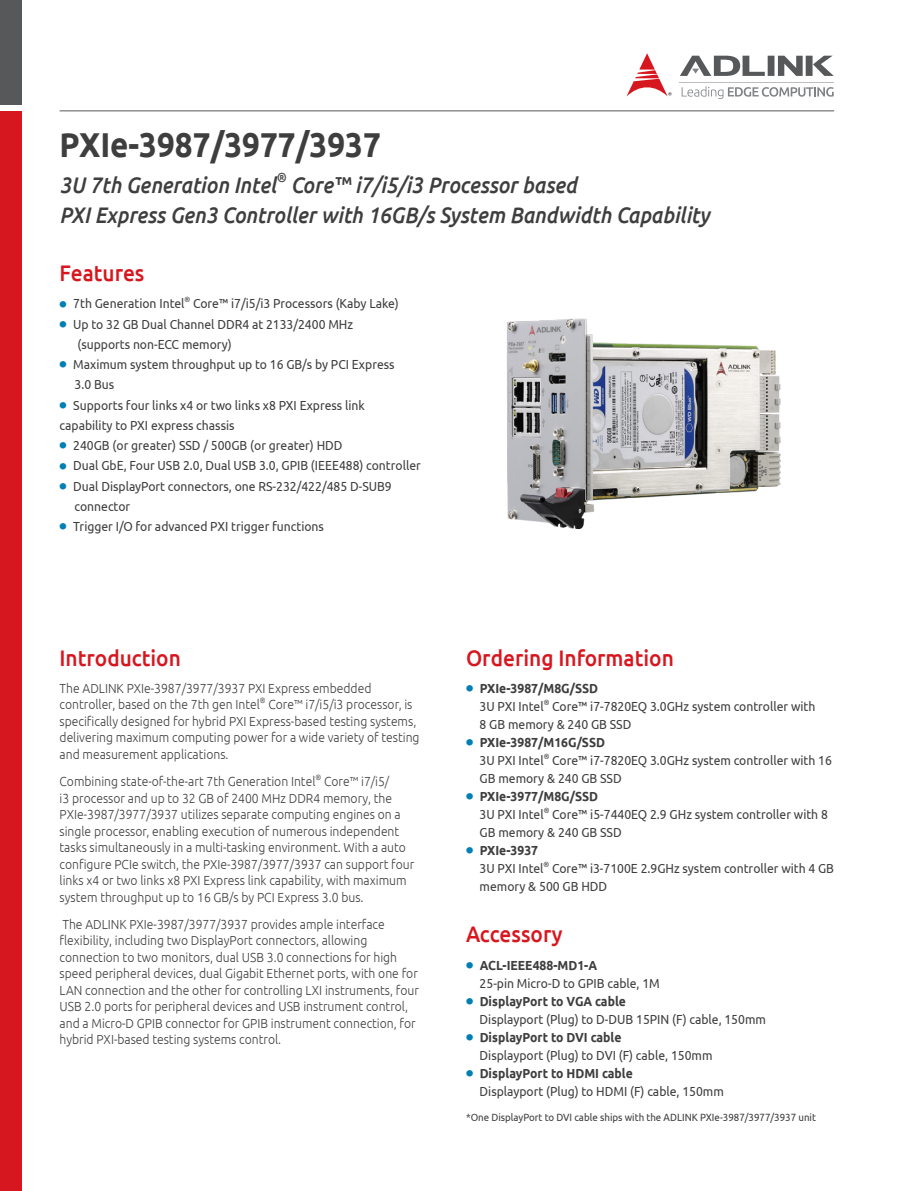
<style>
.page{position:relative;width:915px;height:1191px;background:#fff}
.page>*{position:absolute;margin:0;border:0;box-sizing:border-box;transform-origin:0 0}
.t1{font:700 34.5px "Ubuntu";color:#3e3e3f;scale:.91 1}
.t2{font:italic 500 22.5px/30px "Ubuntu";color:#3e3e3f;scale:.91 1}
.t3{font:500 22.5px "Ubuntu";color:#d7171f;scale:.93 1}
.t4{font:300 13.2px/16.5px "Ubuntu";color:#3e3e3f;scale:.92 1}
.t5{font:13.2px/18px "Ubuntu";color:#3e3e3f;scale:.92 1}
.t6{font:700 13.2px/18px "Ubuntu";color:#3e3e3f;scale:.92 1}
.t7{font:italic 500 13.05px "Ubuntu";color:#3e3e3f;scale:.91 1}
.t8{font:10.5px "Ubuntu";color:#3e3e3f;scale:.92 1}
.t9{font:7.65px "Ubuntu";color:#3e3e3f;scale:.92 1}
.t10{font:300 7.65px "Ubuntu";color:#3e3e3f;scale:.92 1}
.s1{font-family:"Adobe Ming Std";font-weight:300;font-size:7.2px;color:#007fb4}
.s2{font-weight:400}
.s3{font-weight:700}
</style>
<div class="page">
<div style="left:0;top:111px;width:21px;height:1080px;background:#d7171f"></div>
<div style="left:0;top:0;width:21px;height:104px;background:#57585a"></div>
<hr style="left:60px;top:110px;width:773px;height:1px;background:#57585a">
<svg style="left:680px;top:56px;width:153px;height:20px"></svg>
<svg style="left:626px;top:53px;width:45px;height:44px"></svg>
<svg style="left:681px;top:86px;width:152px;height:13px"></svg>
<hr style="left:679px;top:82px;width:154px;height:1px;background:#bcbdc0">
<img style="left:507px;top:318px;width:274px;height:212px">
<h1 class="t1" style="left:60px;top:124px;width:354px">PXIe-3987/3977/3937</h1>
<h2 class="t2" style="left:60px;top:169px;width:239px">3U 7th Generation Intel</h2>
<p class="t7" style="left:276px;top:169px;width:12px">®</p>
<h2 class="t2" style="left:60px;top:169px;width:715px;text-indent:231px">Core™ i7/i5/i3 Processor based<br>PXI Express Gen3 Controller with 16GB/s System Bandwidth Capability</h2>
<h2 class="t3" style="left:60px;top:259px;width:93px">Features</h2>
<p class="t5" style="left:60px;top:294px;width:137px"><span class="s1">●</span> 7th Generation Intel</p>
<p class="t9" style="left:184px;top:295px;width:8px">®</p>
<p class="t5" style="left:193px;top:294px;width:225px">Core™ i7/i5/i3 Processors (Kaby Lake)</p>
<p class="t5" style="left:77px;top:313px;width:301px;line-height:20.2px;text-indent:-18px"><span class="s1">●</span> Up to 32 GB Dual Channel DDR4 at 2133/2400 MHz (supports non-ECC memory)</p>
<p class="t5" style="left:75px;top:354px;width:349px;line-height:20.2px;text-indent:-15px"><span class="s1">●</span> Maximum system throughput up to 16 GB/s by PCI Express<br>3.0 Bus</p>
<p class="t5" style="left:60px;top:394px;width:333px;line-height:20.2px"><span class="s1">●</span> Supports four links x4 or two links x8 PXI Express link capability to PXI express chassis</p>
<p class="t5" style="left:60px;top:436px;width:309px"><span class="s1">●</span> 240GB (or greater) SSD / 500GB (or greater) HDD</p>
<p class="t5" style="left:60px;top:456px;width:394px"><span class="s1">●</span> Dual GbE, Four USB 2.0, Dual USB 3.0, GPIB (IEEE488) controller</p>
<p class="t5" style="left:75px;top:475px;width:346px;line-height:20.2px;text-indent:-15px"><span class="s1">●</span> Dual DisplayPort connectors, one RS-232/422/485 D-SUB9 connector</p>
<p class="t5" style="left:60px;top:517px;width:289px"><span class="s1">●</span> Trigger I/O for advanced PXI trigger functions</p>
<h2 class="t3" style="left:60px;top:643px;width:132px">Introduction</h2>
<p class="t4" style="left:60px;top:679px;width:340px">The ADLINK PXIe-3987/3977/3937 PXI Express embedded controller, based on the 7th gen Intel</p>
<p class="t10" style="left:260px;top:696px;width:8px">®</p>
<p class="t4" style="left:60px;top:696px;width:392px;text-indent:209px">Core™ i7/i5/i3 processor, is specifically designed for hybrid PXI Express-based testing systems, delivering maximum computing power for a wide variety of testing and measurement applications.</p>
<p class="t4" style="left:60px;top:773px;width:279px">Combining state-of-the-art 7th Generation Intel</p>
<p class="t10" style="left:315px;top:772px;width:8px">®</p>
<p class="t4" style="left:60px;top:773px;width:387px;text-indent:264px">Core™ i7/i5/<br>i3 processor and up to 32 GB of 2400 MHz DDR4 memory, the PXIe-3987/3977/3937 utilizes separate computing engines on a single processor, enabling execution of numerous independent tasks simultaneously in a multi-tasking environment. With a auto configure PCIe switch, the PXIe-3987/3977/3937 can support four links x4 or two links x8 PXI Express link capability, with maximum system throughput up to 16 GB/s by PCI Express 3.0 bus.</p>
<p class="t4" style="left:60px;top:915px;width:392px">The ADLINK PXIe-3987/3977/3937 provides ample interface flexibility, including two DisplayPort connectors, allowing connection to two monitors, dual USB 3.0 connections for high speed peripheral devices, dual Gigabit Ethernet ports, with one for LAN connection and the other for controlling LXI instruments, four USB 2.0 ports for peripheral devices and USB instrument control, and a Micro-D GPIB connector for GPIB instrument connection, for hybrid PXI-based testing systems control.</p>
<h2 class="t3" style="left:466px;top:643px;width:225px">Ordering Information</h2>
<p class="t6" style="left:479px;top:679px;width:130px;text-indent:-14px"><span class="s1">●</span> PXIe-3987/M8G/SSD<br><span class="s2">3U PXI Intel</span></p>
<p class="t9" style="left:543px;top:697px;width:8px">®</p>
<p class="t5" style="left:479px;top:697px;width:366px;text-indent:73px">Core™ i7-7820EQ 3.0GHz system controller with<br>8 GB memory &amp; 240 GB SSD</p>
<p class="t6" style="left:479px;top:733px;width:138px;text-indent:-14px"><span class="s1">●</span> PXIe-3987/M16G/SSD<br><span class="s2">3U PXI Intel</span></p>
<p class="t9" style="left:543px;top:751px;width:8px">®</p>
<p class="t5" style="left:479px;top:751px;width:384px;text-indent:73px">Core™ i7-7820EQ 3.0GHz system controller with 16<br>GB memory &amp; 240 GB SSD</p>
<p class="t6" style="left:479px;top:787px;width:130px;text-indent:-14px"><span class="s1">●</span> PXIe-3977/M8G/SSD<br><span class="s2">3U PXI Intel</span></p>
<p class="t9" style="left:543px;top:805px;width:8px">®</p>
<p class="t5" style="left:479px;top:805px;width:380px;text-indent:73px">Core™ i5-7440EQ 2.9 GHz system controller with 8<br>GB memory &amp; 240 GB SSD</p>
<p class="t5" style="left:479px;top:841px;width:71px;text-indent:-14px"><span class="s1">●</span> <span class="s3">PXIe-3937<br></span>3U PXI Intel</p>
<p class="t9" style="left:543px;top:859px;width:8px">®</p>
<p class="t5" style="left:479px;top:859px;width:386px;text-indent:72px">Core™ i3-7100E 2.9GHz system controller with 4 GB memory &amp; 500 GB HDD</p>
<h2 class="t3" style="left:466px;top:920px;width:105px">Accessory</h2>
<p class="t5" style="left:479px;top:955px;width:197px;text-indent:-14px"><span class="s1">●</span> <span class="s3">ACL-IEEE488-MD1-A<br></span>25-pin Micro-D to GPIB cable, 1M</p>
<p class="t5" style="left:479px;top:991px;width:312px;text-indent:-14px"><span class="s1">●</span> <span class="s3">DisplayPort to VGA cable<br></span>Displayport (Plug) to D-DUB 15PIN (F) cable, 150mm</p>
<p class="t5" style="left:479px;top:1027px;width:254px;text-indent:-14px"><span class="s1">●</span> <span class="s3">DisplayPort to DVI cable<br></span>Displayport (Plug) to DVI (F) cable, 150mm</p>
<p class="t5" style="left:479px;top:1063px;width:267px;text-indent:-14px"><span class="s1">●</span> <span class="s3">DisplayPort to HDMI cable<br></span>Displayport (Plug) to HDMI (F) cable, 150mm</p>
<p class="t8" style="left:466px;top:1111px;width:382px">*One DisplayPort to DVI cable ships with the ADLINK PXIe-3987/3977/3937 unit</p>
</div>
